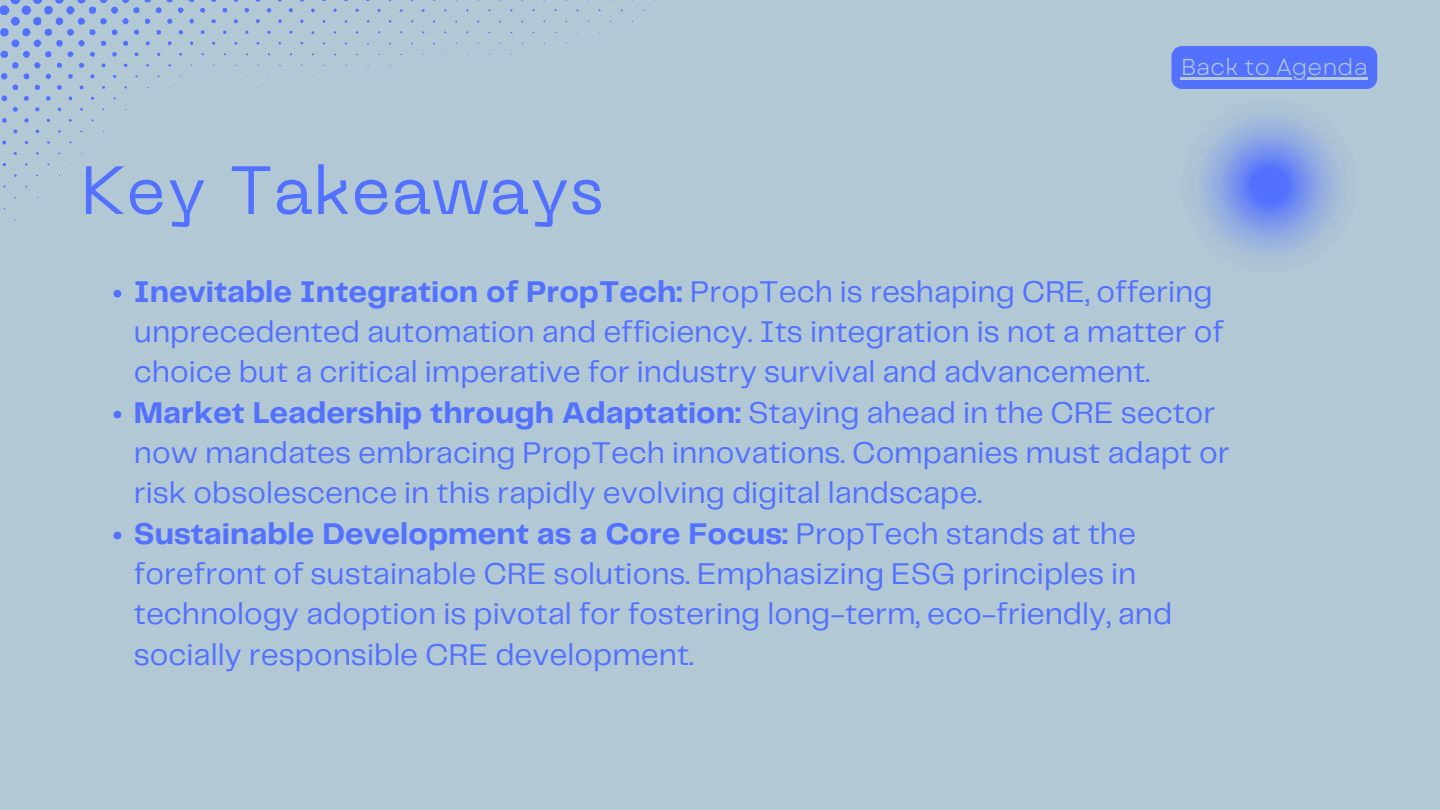
<style>
.page{position:relative;width:1440px;height:810px;background:#b2c8d4}
.page>*{position:absolute;margin:0;border:0;box-sizing:border-box;transform-origin:0 0}
.t1{font:67.5px "PP Neue Machina";color:#5271ff}
.t2{font:31.1px/40.3px "Telegraf";color:#5271ff}
.t3{font:23px "Garet";color:#b2c8d4}
.s1{font-weight:700}
</style>
<div class="page">
<svg style="left:2px;top:96px;width:5px;height:5px"></svg>
<svg style="left:24px;top:96px;width:5px;height:5px"></svg>
<svg style="left:13px;top:107px;width:5px;height:5px"></svg>
<svg style="left:2px;top:118px;width:5px;height:5px"></svg>
<svg style="left:223px;top:8px;width:4px;height:4px"></svg>
<svg style="left:46px;top:96px;width:5px;height:5px"></svg>
<svg style="left:245px;top:8px;width:4px;height:4px"></svg>
<svg style="left:267px;top:8px;width:4px;height:4px"></svg>
<svg style="left:24px;top:118px;width:5px;height:5px"></svg>
<svg style="left:35px;top:108px;width:5px;height:3px"></svg>
<svg style="left:211px;top:19px;width:5px;height:4px"></svg>
<svg style="left:289px;top:8px;width:4px;height:4px"></svg>
<svg style="left:234px;top:19px;width:4px;height:4px"></svg>
<svg style="left:256px;top:19px;width:4px;height:4px"></svg>
<svg style="left:2px;top:140px;width:4px;height:5px"></svg>
<svg style="left:68px;top:96px;width:4px;height:4px"></svg>
<svg style="left:311px;top:9px;width:4px;height:3px"></svg>
<svg style="left:278px;top:19px;width:4px;height:4px"></svg>
<svg style="left:333px;top:9px;width:4px;height:3px"></svg>
<svg style="left:0;top:0;width:205px;height:90px"></svg>
<svg style="left:1200px;top:116px;width:139px;height:139px"></svg>
<div style="left:1171px;top:46px;width:206px;height:43px;background:#5271ff;border-radius:11px"></div>
<hr style="left:1181px;top:77px;width:187px;height:2px;background:#b2c8d4">
<svg style="left:114px;top:290px;width:7px;height:8px"></svg>
<svg style="left:114px;top:411px;width:7px;height:7px"></svg>
<svg style="left:114px;top:532px;width:7px;height:7px"></svg>
<p class="t1" style="left:81px;top:164px;width:524px">Key Takeaways</p>
<p class="t3" style="left:1181px;top:51px;width:189px">Back to Agenda</p>
<p class="t2" style="left:134px;top:273px;width:1091px"><span class="s1">Inevitable Integration of PropTech:</span> PropTech is reshaping CRE, offering unprecedented automation and efficiency. Its integration is not a matter of choice but a critical imperative for industry survival and advancement.</p>
<p class="t2" style="left:134px;top:394px;width:1097px"><span class="s1">Market Leadership through Adaptation:</span> Staying ahead in the CRE sector now mandates embracing PropTech innovations. Companies must adapt or risk obsolescence in this rapidly evolving digital landscape.</p>
<p class="t2" style="left:134px;top:515px;width:1040px"><span class="s1">Sustainable Development as a Core Focus:</span> PropTech stands at the forefront of sustainable CRE solutions. Emphasizing ESG principles in technology adoption is pivotal for fostering long-term, eco-friendly, and socially responsible CRE development.</p>
</div>
